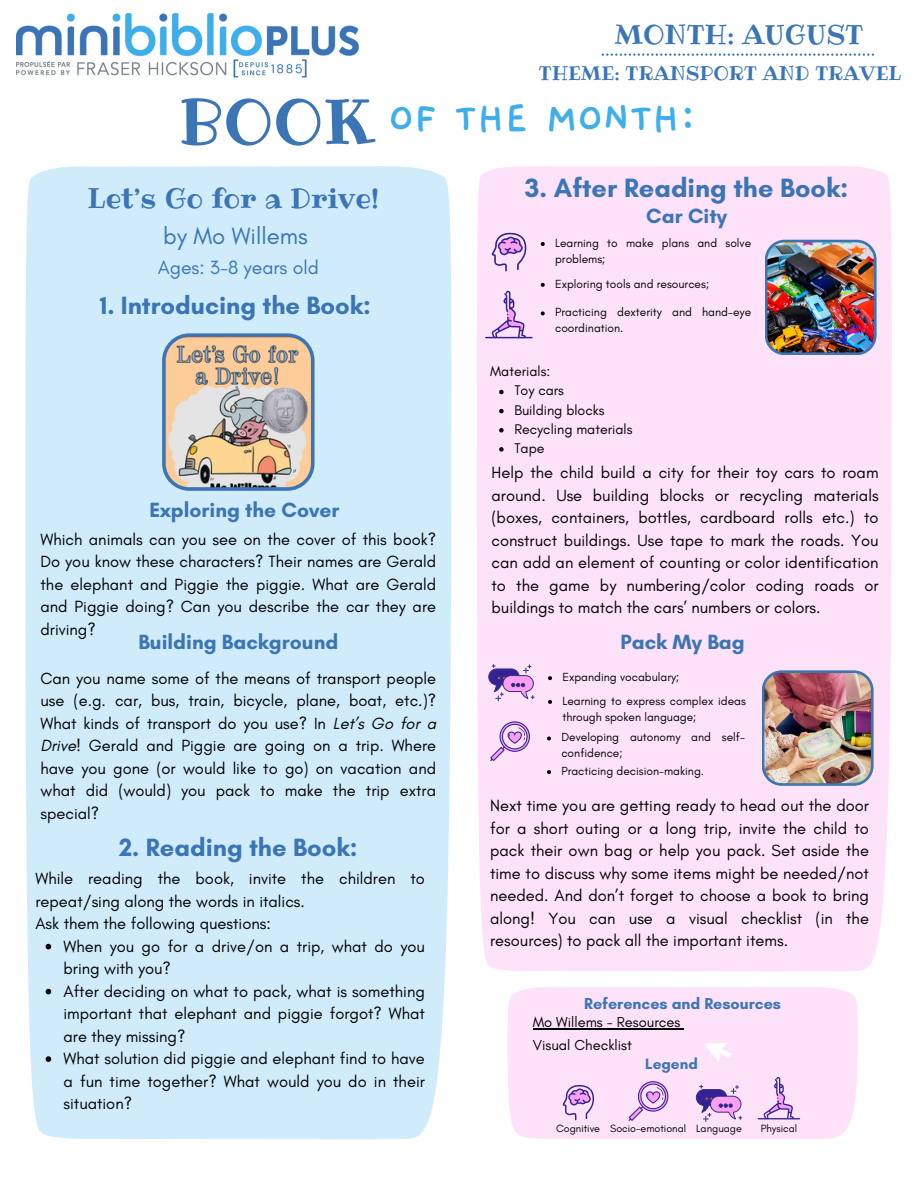
<style>
.page{position:relative;width:918px;height:1188px;background:#fff}
.page>*{position:absolute;margin:0;border:0;box-sizing:border-box;transform-origin:0 0}
.t1{font:62.55px "Ribeye";color:#3b75b5}
.t2{font:700 44.7px "Gaegu";color:#3eafeb}
.t3{font:27.75px "Ribeye";color:#3b75b5}
.t4{font:700 27px "Glacial Indifference";color:#3b75b5}
.t5{font:27px "Ribeye";color:#3b75b5}
.t6{font:700 25.5px "Glacial Indifference";color:#3b75b5}
.t7{font:24px "Glacial Indifference";color:#3b75b5}
.t8{font:700 21px "Glacial Indifference";color:#3b75b5}
.t9{font:19.5px "Ribeye";color:#3b75b5}
.t10{font:19.5px "Glacial Indifference";color:#3b75b5}
.t11{font:16.5px/22.5px "Glacial Indifference";color:#000;text-align:justify}
.t12{font:700 16.05px "Glacial Indifference";color:#3b75b5}
.t13{font:700 15.45px "Glacial Indifference";color:#3b75b5}
.t14{font:14.7px "Glacial Indifference";color:#000}
.t15{font:14.25px "Glacial Indifference";color:#000}
.t16{font:12px/16px "Glacial Indifference";color:#000}
.t17{font:10.65px "Glacial Indifference";color:#000}
.s1{font-style:italic}
</style>
<div class="page">
<div style="left:25px;top:166px;width:426px;height:973px;background:#d0ecfb"></div>
<svg style="left:602px;top:54px;width:272px;height:2px"></svg>
<img style="left:17px;top:13px;width:342px;height:64px">
<div style="left:477px;top:166px;width:415px;height:805px;background:#fee2fa"></div>
<img style="left:765px;top:240px;width:112px;height:115px">
<svg style="left:485px;top:291px;width:47px;height:47px;background:#e0c1ea"></svg>
<svg style="left:492px;top:232px;width:34px;height:40px"></svg>
<img style="left:162px;top:333px;width:153px;height:158px">
<div style="left:507px;top:987px;width:351px;height:152px;background:#fee2fa"></div>
<svg style="left:704px;top:1033px;width:31px;height:33px"></svg>
<svg style="left:696px;top:1085px;width:46px;height:37px;background:#be99d5"></svg>
<svg style="left:758px;top:1077px;width:42px;height:42px;background:#e0c1ea"></svg>
<svg style="left:563px;top:1085px;width:31px;height:36px"></svg>
<svg style="left:629px;top:1080px;width:39px;height:41px;background:#dab6e6"></svg>
<hr style="left:533px;top:1029px;width:148px;height:1px;background:#000">
<svg style="left:541px;top:311px;width:4px;height:4px"></svg>
<svg style="left:499px;top:390px;width:5px;height:4px"></svg>
<svg style="left:499px;top:409px;width:5px;height:4px"></svg>
<svg style="left:499px;top:428px;width:5px;height:5px"></svg>
<svg style="left:499px;top:447px;width:5px;height:5px"></svg>
<svg style="left:541px;top:242px;width:4px;height:4px"></svg>
<svg style="left:548px;top:700px;width:4px;height:4px"></svg>
<svg style="left:548px;top:676px;width:4px;height:4px"></svg>
<svg style="left:541px;top:283px;width:4px;height:4px"></svg>
<svg style="left:46px;top:944px;width:5px;height:5px"></svg>
<svg style="left:46px;top:989px;width:5px;height:5px"></svg>
<svg style="left:46px;top:1056px;width:5px;height:6px"></svg>
<svg style="left:488px;top:664px;width:46px;height:37px;background:#be99d5"></svg>
<svg style="left:490px;top:720px;width:40px;height:41px;background:#dbb7e7"></svg>
<img style="left:762px;top:670px;width:112px;height:116px">
<svg style="left:547px;top:736px;width:4px;height:4px"></svg>
<svg style="left:547px;top:770px;width:4px;height:4px"></svg>
<p class="t5" style="left:615px;top:16px;width:250px">MONTH: AUGUST</p>
<h5 class="t9" style="left:539px;top:60px;width:364px">THEME: TRANSPORT AND TRAVEL</h5>
<p class="t1" style="left:179px;top:79px;width:197px">BOOK</p>
<p class="t2" style="left:388px;top:96px;width:309px">OF THE MONTH:</p>
<p class="t3" style="left:88px;top:179px;width:293px">Let’s Go for a Drive!</p>
<h4 class="t7" style="left:163px;top:221px;width:146px">by Mo Willems</h4>
<p class="t10" style="left:158px;top:256px;width:163px">Ages: 3-8 years old</p>
<p class="t6" style="left:100px;top:290px;width:273px">1. Introducing the Book:</p>
<p class="t8" style="left:149px;top:497px;width:192px">Exploring the Cover</p>
<h4 class="t11" style="left:41px;top:528px;width:397px">Which animals can you see on the cover of this book?<br>Do you know these characters? Their names are Gerald the elephant and Piggie the piggie. What are Gerald and Piggie doing? Can you describe the car they are driving?</h4>
<p class="t8" style="left:138px;top:629px;width:201px">Building Background</p>
<p class="t11" style="left:41px;top:667px;width:397px">Can you name some of the means of transport people use (e.g. car, bus, train, bicycle, plane, boat, etc.)?<br>What kinds of transport do you use? In <span class="s1">Let’s Go for a Drive!</span> Gerald and Piggie are going on a trip. Where have you gone (or would like to go) on vacation and what did (would) you pack to make the trip extra special?</p>
<p class="t6" style="left:119px;top:832px;width:240px">2. Reading the Book:</p>
<p class="t11" style="left:35px;top:867px;width:391px">While reading the book, invite the children to repeat/sing along the words in italics.</p>
<p class="t11" style="left:35px;top:912px;width:237px">Ask them the following questions:</p>
<p class="t11" style="left:64px;top:935px;width:363px">When you go for a drive/on a trip, what do you bring with you?</p>
<p class="t11" style="left:64px;top:980px;width:363px">After deciding on what to pack, what is something important that elephant and piggie forgot? What are they missing?</p>
<p class="t11" style="left:64px;top:1047px;width:363px">What solution did piggie and elephant find to have a fun time together? What would you do in their situation?</p>
<p class="t4" style="left:525px;top:171px;width:325px">3. After Reading the Book:</p>
<p class="t8" style="left:646px;top:203px;width:82px">Car City</p>
<p class="t16" style="left:555px;top:235px;width:198px">Learning to make plans and solve problems;</p>
<p class="t16" style="left:555px;top:276px;width:156px">Exploring tools and resources;</p>
<p class="t16" style="left:555px;top:304px;width:198px">Practicing dexterity and hand-eye coordination.</p>
<p class="t15" style="left:490px;top:363px;width:62px">Materials:</p>
<p class="t15" style="left:514px;top:382px;width:51px">Toy cars</p>
<p class="t15" style="left:514px;top:401px;width:92px">Building blocks</p>
<p class="t15" style="left:514px;top:420px;width:120px">Recycling materials</p>
<p class="t15" style="left:514px;top:439px;width:32px">Tape</p>
<p class="t11" style="left:492px;top:461px;width:389px">Help the child build a city for their toy cars to roam around. Use building blocks or recycling materials (boxes, containers, bottles, cardboard rolls etc.) to construct buildings. Use tape to mark the roads. You can add an element of counting or color identification to the game by numbering/color coding roads or buildings to match the cars’ numbers or colors.</p>
<p class="t8" style="left:621px;top:629px;width:126px">Pack My Bag</p>
<p class="t16" style="left:562px;top:669px;width:118px">Expanding vocabulary;</p>
<p class="t16" style="left:562px;top:693px;width:185px">Learning to express complex ideas through spoken language;</p>
<p class="t16" style="left:561px;top:729px;width:185px">Developing autonomy and self&shy;confidence;</p>
<p class="t16" style="left:561px;top:763px;width:144px">Practicing decision-making.</p>
<p class="t11" style="left:490px;top:794px;width:380px">Next time you are getting ready to head out the door for a short outing or a long trip, invite the child to pack their own bag or help you pack. Set aside the time to discuss why some items might be needed/not needed. And don’t forget to choose a book to bring along! You can use a visual checklist (in the resources) to pack all the important items.</p>
<p class="t12" style="left:584px;top:994px;width:198px">References and Resources</p>
<p class="t14" style="left:533px;top:1014px;width:149px">Mo Willems - Resources</p>
<p class="t14" style="left:533px;top:1036px;width:101px">Visual Checklist</p>
<h1 class="t13" style="left:645px;top:1054px;width:54px">Legend</h1>
<h6 class="t17" style="left:556px;top:1121px;width:46px">Cognitive</h6>
<h2 class="t17" style="left:610px;top:1121px;width:78px">Socio-emotional</h2>
<p class="t17" style="left:696px;top:1121px;width:47px">Language</p>
<h4 class="t17" style="left:761px;top:1121px;width:38px">Physical</h4>
</div>
